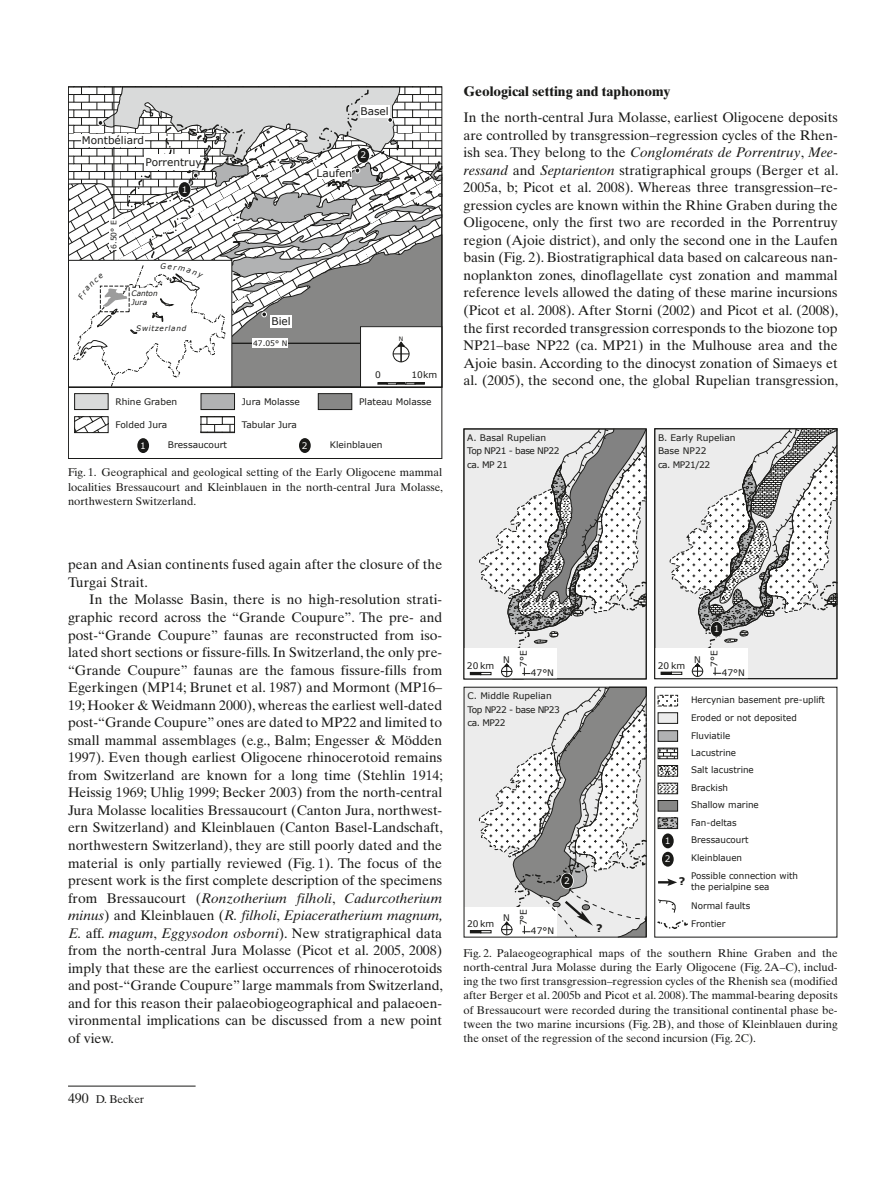
<style>
.page{position:relative;width:893px;height:1178px;background:#fff}
.page>*{position:absolute;margin:0;border:0;box-sizing:border-box;transform-origin:0 0}
.t1{font:13.8px/17.5px "Times Ten";color:#1a1a18}
.t2{font:700 13.8px "Times Ten";color:#1a1a18}
.t3{font:11.25px/14.2px "Times Ten";color:#1a1a18;text-align:justify}
.t4{font:10.5px "Verdana";color:#1a1a18}
.t5{font:700 10.5px "Verdana";color:#1a1a18}
.t6{font:9px/13.5px "Verdana";color:#1a1a18}
.t7{font:9px/13.5px "Verdana";letter-spacing:-.05em;color:#1a1a18}
.t8{font:9px "Verdana";color:#fff}
.t9{font:7.5px "Verdana";color:#1a1a18}
.t10{font:italic 7.5px "Verdana";letter-spacing:.1em;color:#1a1a18}
.t11{font:italic 7.5px/9px "Verdana";color:#1a1a18}
.s1{font-style:italic}
.s2{font-size:13.8px}
</style>
<div class="page">
<hr style="left:68px;top:1086px;width:128px;height:1px;background:#1a1a18">
<div style="left:201px;top:394px;width:34px;height:15px;background:#b1b2b3"></div>
<div style="left:201px;top:393px;width:34px;height:17px;border:1px solid #1a1a18"></div>
<div style="left:318px;top:394px;width:34px;height:15px;background:#878786"></div>
<div style="left:318px;top:393px;width:34px;height:17px;border:1px solid #1a1a18"></div>
<div style="left:75px;top:394px;width:33px;height:15px;background:#d9dada"></div>
<div style="left:74px;top:393px;width:34px;height:17px;border:1px solid #1a1a18"></div>
<svg style="left:203px;top:418px;width:30px;height:13px"></svg>
<div style="left:201px;top:416px;width:34px;height:17px;border:1px solid #1a1a18"></div>
<svg style="left:76px;top:418px;width:30px;height:13px"></svg>
<div style="left:74px;top:416px;width:34px;height:17px;border:1px solid #1a1a18"></div>
<div style="left:68px;top:387px;width:374px;height:72px;border:1px solid #1a1a18"></div>
<div style="left:137px;top:438px;width:12px;height:15px;background:#1a1a18;border-radius:50%"></div>
<div style="left:299px;top:438px;width:12px;height:15px;background:#1a1a18;border-radius:50%"></div>
<svg style="left:662px;top:697px;width:14px;height:5px"></svg>
<div style="left:658px;top:695px;width:20px;height:11px;border:1px dashed #1a1a18"></div>
<svg style="left:660px;top:750px;width:16px;height:7px"></svg>
<div style="left:658px;top:748px;width:20px;height:11px;border:1px solid #1a1a18"></div>
<svg style="left:660px;top:785px;width:16px;height:7px"></svg>
<div style="left:658px;top:783px;width:20px;height:11px;border:1px solid #1a1a18"></div>
<div style="left:658px;top:818px;width:20px;height:11px;border:1px solid #1a1a18"></div>
<svg style="left:658px;top:818px;width:20px;height:10px"></svg>
<div style="left:658px;top:800px;width:20px;height:11px;background:#878786"></div>
<div style="left:658px;top:800px;width:20px;height:11px;border:1px solid #1a1a18"></div>
<div style="left:658px;top:713px;width:20px;height:10px;background:#ececec"></div>
<div style="left:658px;top:712px;width:20px;height:11px;border:1px solid #1a1a18"></div>
<div style="left:658px;top:731px;width:20px;height:10px;background:#b1b2b3"></div>
<div style="left:658px;top:730px;width:20px;height:11px;border:1px solid #1a1a18"></div>
<div style="left:658px;top:765px;width:20px;height:11px;border:1px solid #1a1a18"></div>
<svg style="left:659px;top:766px;width:17px;height:9px"></svg>
<svg style="left:658px;top:879px;width:19px;height:7px"></svg>
<svg style="left:657px;top:899px;width:31px;height:30px"></svg>
<div style="left:661px;top:833px;width:13px;height:16px;border:2px solid #fff;border-radius:50%"></div>
<div style="left:662px;top:833px;width:12px;height:15px;background:#1a1a18;border-radius:50%"></div>
<div style="left:661px;top:851px;width:13px;height:16px;border:2px solid #fff;border-radius:50%"></div>
<div style="left:662px;top:852px;width:12px;height:14px;background:#1a1a18;border-radius:50%"></div>
<div style="left:655px;top:429px;width:182px;height:250px;background:#ececec"></div>
<div style="left:655px;top:649px;width:93px;height:30px;background:#fff"></div>
<svg style="left:73px;top:86px;width:369px;height:301px"></svg>
<svg style="left:470px;top:686px;width:177px;height:251px"></svg>
<svg style="left:661px;top:428px;width:177px;height:248px"></svg>
<svg style="left:470px;top:428px;width:177px;height:251px"></svg>
<p class="t4" style="left:82px;top:134px;width:64px">Montbéliard</p>
<p class="t4" style="left:146px;top:156px;width:58px">Porrentruy</p>
<p class="t9" style="left:109px;top:249px;width:30px;rotate:-90deg">6.50° E</p>
<p class="t8" style="left:182px;top:183px;width:7px">1</p>
<p class="t11" style="left:132px;top:289px;width:28px">Canton<br>Jura</p>
<p class="t10" style="left:136px;top:324px;width:52px">Switzerland</p>
<p class="t4" style="left:361px;top:104px;width:30px">Basel</p>
<p class="t4" style="left:317px;top:167px;width:37px">Laufen</p>
<p class="t8" style="left:360px;top:149px;width:7px">2</p>
<p class="t4" style="left:271px;top:314px;width:21px">Biel</p>
<p class="t9" style="left:253px;top:338px;width:36px">47.05° N</p>
<p class="t6" style="left:375px;top:368px;width:7px">0</p>
<p class="t6" style="left:412px;top:368px;width:27px">10km</p>
<p class="t6" style="left:115px;top:395px;width:63px">Rhine Graben</p>
<p class="t6" style="left:242px;top:395px;width:59px">Jura Molasse</p>
<p class="t6" style="left:359px;top:395px;width:74px">Plateau Molasse</p>
<p class="t6" style="left:116px;top:418px;width:53px">Folded Jura</p>
<p class="t6" style="left:242px;top:418px;width:57px">Tabular Jura</p>
<p class="t8" style="left:140px;top:439px;width:7px">1</p>
<p class="t6" style="left:168px;top:437px;width:61px">Bressaucourt</p>
<p class="t8" style="left:302px;top:439px;width:7px">2</p>
<p class="t6" style="left:330px;top:437px;width:54px">Kleinblauen</p>
<p class="t3" style="left:68px;top:465px;width:376px">Fig. 1. Geographical and geological setting of the Early Oligocene mammal localities Bressaucourt and Kleinblauen in the north-central Jura Molasse, northwestern Switzerland.</p>
<p class="t2" style="left:463px;top:83px;width:209px">Geological setting and taphonomy</p>
<p class="t1" style="left:463px;top:108px;width:376px">In the north-central Jura Molasse, earliest Oligocene deposits are controlled by transgression–regression cycles of the Rhen&shy;ish sea. They belong to the <span class="s1">Conglomérats de Porrentruy</span>, <span class="s1">Mee&shy;ressand</span> and <span class="s1">Septarienton</span> stratigraphical groups (Berger et al.<br>2005a, b; Picot et al. 2008). Whereas three transgression–re&shy;gression cycles are known within the Rhine Graben during the Oligocene, only the first two are recorded in the Porrentruy region (Ajoie district), and only the second one in the Laufen basin (Fig. 2). Biostratigraphical data based on calcareous nan&shy;noplankton zones, dinoflagellate cyst zonation and mammal reference levels allowed the dating of these marine incursions (Picot et al. 2008). After Storni (2002) and Picot et al. (2008), the first recorded transgression corresponds to the biozone top NP21–base NP22 (ca. MP21) in the Mulhouse area and the Ajoie basin. According to the dinocyst zonation of Simaeys et al. (2005), the second one, the global Rupelian transgression,</p>
<p class="t7" style="left:467px;top:430px;width:94px">A. Basal Rupelian<br>Top NP21 - base NP22 ca. MP 21</p>
<p class="t6" style="left:658px;top:430px;width:79px">B. Early Rupelian<br>Base NP22<br>ca. MP21/22</p>
<p class="t1" style="left:68px;top:556px;width:376px">pean and Asian continents fused again after the closure of the<br>Turgai Strait.</p>
<p class="t1" style="left:68px;top:591px;width:376px;text-align:justify;text-indent:21px">In the Molasse Basin, there is no high-resolution strati&shy;graphic record across the “Grande Coupure”. The pre- and post-“Grande Coupure” faunas are reconstructed from iso&shy;lated short sections or fissure-fills. In Switzerland, the only pre-“Grande Coupure” faunas are the famous fissure-fills from Egerkingen (MP14; Brunet et al. 1987) and Mormont (MP16– 19; Hooker &amp; Weidmann 2000), whereas the earliest well-dated post-“Grande Coupure” ones are dated to MP22 and limited to small mammal assemblages (e.g., Balm; Engesser &amp; Mödden 1997). Even though earliest Oligocene rhinocerotoid remains from Switzerland are known for a long time (Stehlin 1914; Heissig 1969; Uhlig 1999; Becker 2003) from the north-central Jura Molasse localities Bressaucourt (Canton Jura, northwest&shy;ern Switzerland) and Kleinblauen (Canton Basel-Landschaft, northwestern Switzerland), they are still poorly dated and the material is only partially reviewed (Fig. 1). The focus of the present work is the first complete description of the specimens from Bressaucourt (<span class="s1">Ronzotherium filholi</span>, <span class="s1">Cadurcotherium minus</span>) and Kleinblauen (<span class="s1">R. filholi</span>, <span class="s1">Epiaceratherium magnum, E.</span> aff. <span class="s1">magum</span>, <span class="s1">Eggysodon osborni</span>). New stratigraphical data from the north-central Jura Molasse (Picot et al. 2005, 2008) imply that these are the earliest occurrences of rhinocerotoids and post-“Grande Coupure” large mammals from Switzerland, and for this reason their palaeobiogeographical and palaeoen&shy;vironmental implications can be discussed from a new point of view.</p>
<p class="t3" style="left:68px;top:1092px;width:78px"><span class="s2">490</span> D. Becker</p>
<p class="t8" style="left:714px;top:623px;width:7px">1</p>
<p class="t6" style="left:467px;top:659px;width:29px">20 km</p>
<p class="t6" style="left:517px;top:667px;width:18px;rotate:-90deg">7°E</p>
<p class="t6" style="left:531px;top:666px;width:25px">47°N</p>
<p class="t6" style="left:658px;top:659px;width:29px">20 km</p>
<p class="t6" style="left:707px;top:667px;width:18px;rotate:-90deg">7°E</p>
<p class="t6" style="left:722px;top:665px;width:25px">47°N</p>
<p class="t7" style="left:468px;top:689px;width:94px">C. Middle Rupelian<br>Top NP22 - base NP23 ca. MP22</p>
<p class="t6" style="left:691px;top:693px;width:136px">Hercynian basement pre-uplift</p>
<p class="t6" style="left:691px;top:709px;width:107px;line-height:17.4px">Eroded or not deposited<br>Fluviatile</p>
<p class="t6" style="left:691px;top:763px;width:64px">Salt lacustrine</p>
<p class="t6" style="left:691px;top:745px;width:47px">Lacustrine</p>
<p class="t6" style="left:691px;top:781px;width:39px">Brackish</p>
<p class="t6" style="left:691px;top:815px;width:47px">Fan-deltas</p>
<p class="t6" style="left:691px;top:798px;width:69px">Shallow marine</p>
<p class="t8" style="left:665px;top:835px;width:7px">1</p>
<p class="t6" style="left:691px;top:833px;width:59px">Bressaucourt</p>
<p class="t8" style="left:665px;top:853px;width:7px">2</p>
<p class="t6" style="left:691px;top:851px;width:53px">Kleinblauen</p>
<p class="t6" style="left:467px;top:917px;width:29px">20 km</p>
<p class="t6" style="left:517px;top:925px;width:18px;rotate:-90deg">7°E</p>
<p class="t6" style="left:531px;top:924px;width:25px">47°N</p>
<p class="t8" style="left:564px;top:875px;width:7px">2</p>
<p class="t5" style="left:596px;top:921px;width:8px">?</p>
<p class="t6" style="left:691px;top:870px;width:109px;line-height:10.8px">Possible connection with the perialpine sea</p>
<p class="t6" style="left:691px;top:896px;width:61px;line-height:18.5px">Normal faults<br>Frontier</p>
<p class="t5" style="left:679px;top:875px;width:8px">?</p>
<p class="t3" style="left:463px;top:945px;width:376px">Fig. 2. Palaeogeographical maps of the southern Rhine Graben and the north-central Jura Molasse during the Early Oligocene (Fig. 2A–C), includ&shy;ing the two first transgression–regression cycles of the Rhenish sea (modified after Berger et al. 2005b and Picot et al. 2008). The mammal-bearing deposits of Bressaucourt were recorded during the transitional continental phase be&shy;tween the two marine incursions (Fig. 2B), and those of Kleinblauen during the onset of the regression of the second incursion (Fig. 2C).</p>
</div>
